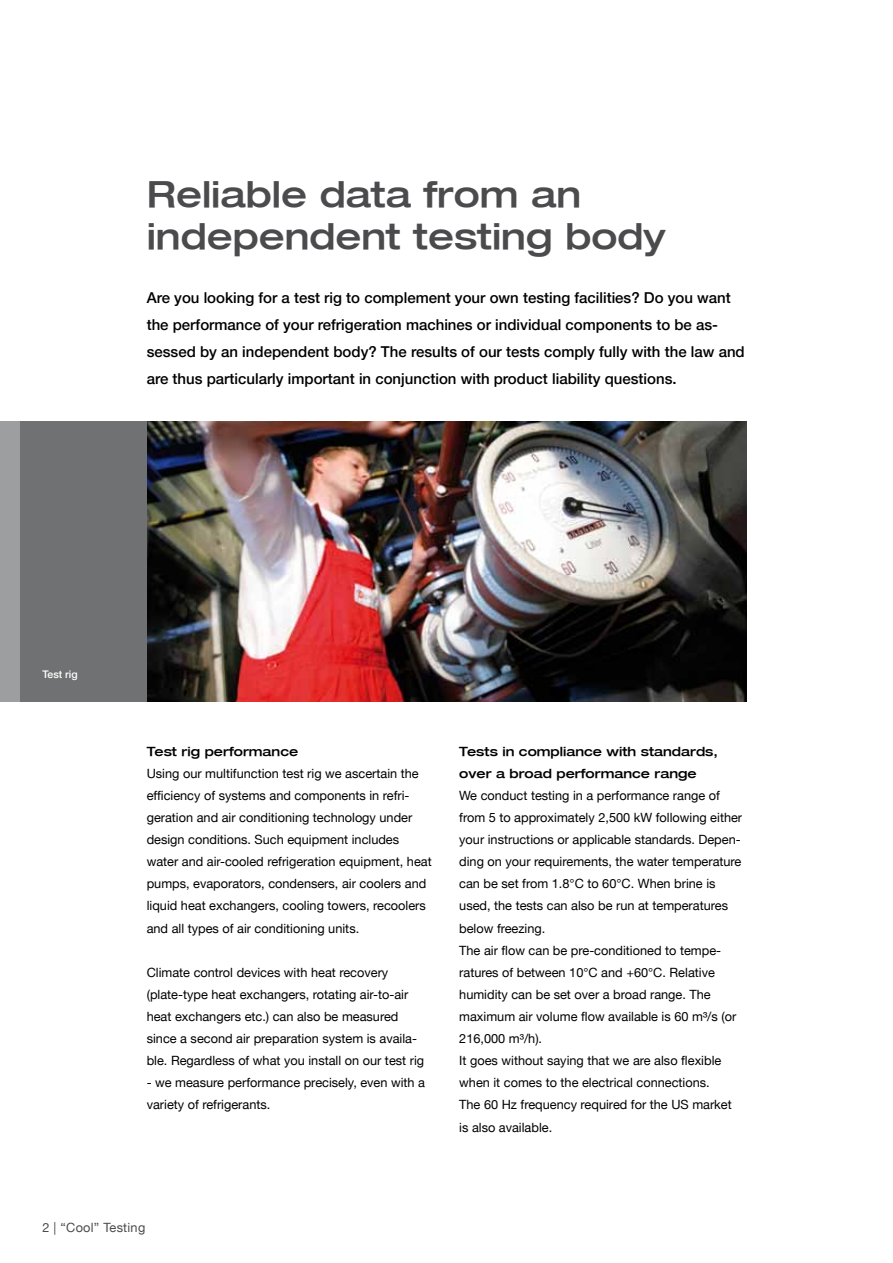
<style>
.page{position:relative;width:893px;height:1263px;background:#fff}
.page>*{position:absolute;margin:0;border:0;box-sizing:border-box;transform-origin:0 0}
.t1{font:500 expanded 36px/42px "Helvetica Neue LT";color:#4b4b4d}
.t2{font:500 15px/27px "Helvetica Neue LT";color:#000}
.t3{font:12.75px/22px "Helvetica Neue LT";color:#000}
.t4{font:500 expanded 12.75px/22px "Helvetica Neue LT";color:#000}
.t5{font:12.75px "Helvetica Neue LT";letter-spacing:.02em;color:#4b4b4d}
.t6{font:500 10.5px "Helvetica Neue LT";color:#fff}
</style>
<div class="page">
<img style="left:147px;top:421px;width:599px;height:281px">
<div style="left:0;top:421px;width:21px;height:281px;background:#9c9e9f"></div>
<div style="left:20px;top:421px;width:127px;height:281px;background:#707172"></div>
<h1 class="t1" style="left:147px;top:173px;width:520px">Reliable data from an independent testing body</h1>
<p class="t2" style="left:147px;top:284px;width:600px">Are you looking for a test rig to complement your own testing facilities? Do you want the performance of your refrigeration machines or individual components to be as&shy;sessed by an independent body? The results of our tests comply fully with the law and are thus particularly important in conjunction with product liability questions.</p>
<p class="t6" style="left:43px;top:668px;width:37px">Test rig</p>
<p class="t4" style="left:147px;top:740px;width:153px">Test rig performance</p>
<p class="t3" style="left:147px;top:762px;width:287px">Using our multifunction test rig we ascertain the efficiency of systems and components in refri&shy;geration and air conditioning technology under design conditions. Such equipment includes water and air-cooled refrigeration equipment, heat pumps, evaporators, condensers, air coolers and liquid heat exchangers, cooling towers, recoolers and all types of air conditioning units.</p>
<p class="t3" style="left:147px;top:961px;width:279px">Climate control devices with heat recovery (plate-type heat exchangers, rotating air-to-air heat exchangers etc.) can also be measured since a second air preparation system is availa&shy;ble. Regardless of what you install on our test rig</p>
<p class="t3" style="left:147px;top:1071px;width:280px">- we measure performance precisely, even with a variety of refrigerants.</p>
<p class="t4" style="left:459px;top:740px;width:260px">Tests in compliance with standards, over a broad performance range</p>
<p class="t3" style="left:459px;top:784px;width:284px">We conduct testing in a performance range of from 5 to approximately 2,500 kW following either your instructions or applicable standards. Depen&shy;ding on your requirements, the water temperature can be set from 1.8°C to 60°C. When brine is used, the tests can also be run at temperatures below freezing.<br>The air flow can be pre-conditioned to tempe&shy;ratures of between 10°C and +60°C. Relative humidity can be set over a broad range. The maximum air volume flow available is 60 m³/s (or 216,000 m³/h).<br>It goes without saying that we are also flexible when it comes to the electrical connections.<br>The 60 Hz frequency required for the US market is also available.</p>
<p class="t5" style="left:43px;top:1220px;width:104px">2 | “Cool” Testing</p>
</div>
